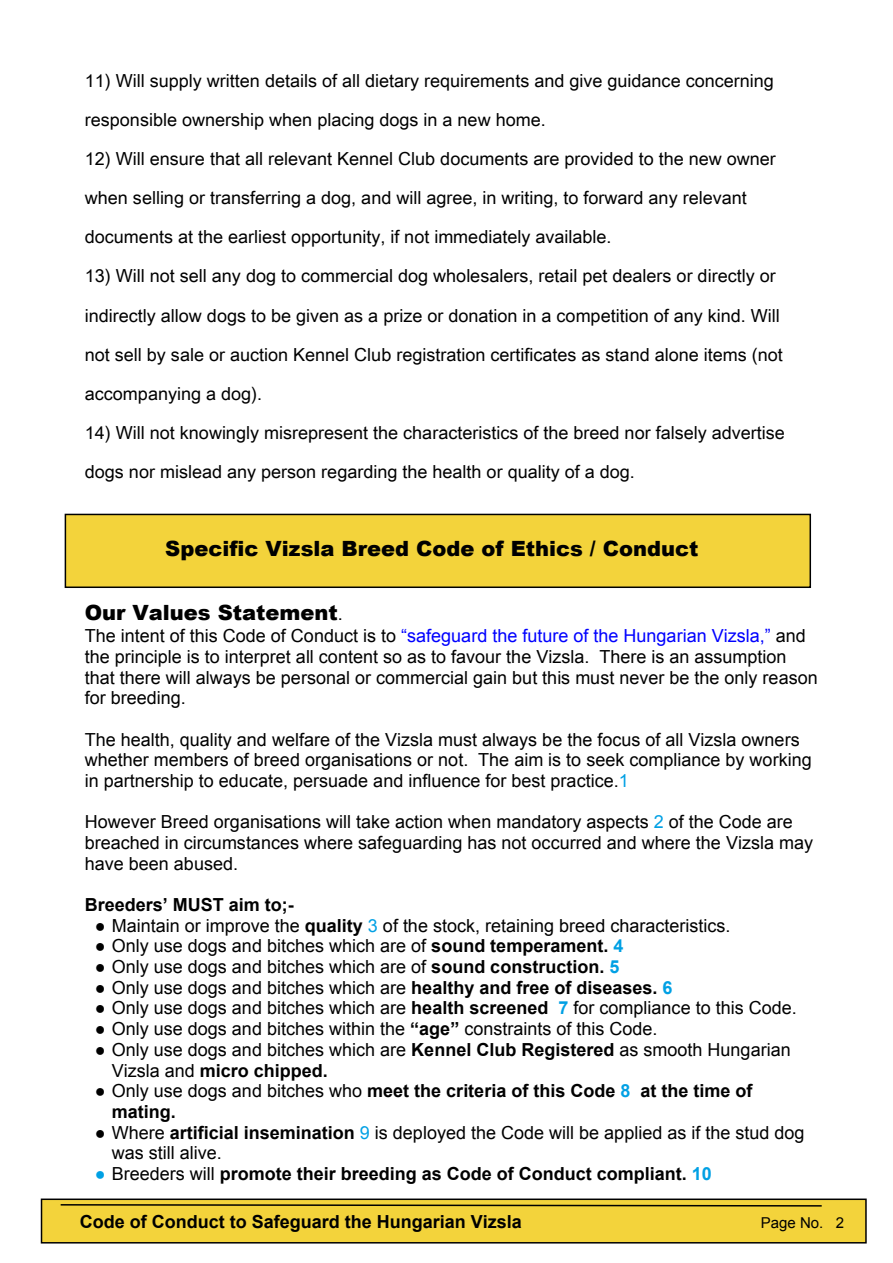
<style>
.page{position:relative;width:893px;height:1263px;background:#fff}
.page>*{position:absolute;margin:0;border:0;box-sizing:border-box;transform-origin:0 0}
.t1{font:900 21px "Arial";color:#000}
.t2{font:18px/20.7px "Arial";color:#000}
.t3{font:18px/39.2px "Arial Unicode MS";color:#000}
.t4{font:700 18px/20.7px "Arial";color:#000}
.t5{font:15px "Arial";color:#000}
.s1{font-weight:400;font-size:18px}
.s2{color:#00f}
.s3{color:#00a0e4}
.s4{font-family:"Times New Roman"}
.s5{font-weight:700}
.s6{font-weight:700;color:#00a0e4}
.s7{font-weight:400}
.s8{font-family:"Times New Roman";color:#00a0e4}
</style>
<div class="page">
<div style="left:41px;top:1198px;width:826px;height:45px;background:#f3d33b;border:2px solid #000"></div>
<div style="left:65px;top:514px;width:746px;height:74px;background:#f3d33b;border:2px solid #000"></div>
<svg style="left:60px;top:1204px;width:762px;height:3px"></svg>
<p class="t3" style="left:85px;top:62px;width:690px">11) Will supply written details of all dietary requirements and give guidance concerning responsible ownership when placing dogs in a new home.</p>
<p class="t3" style="left:85px;top:141px;width:693px">12) Will ensure that all relevant Kennel Club documents are provided to the new owner when selling or transferring a dog, and will agree, in writing, to forward any relevant documents at the earliest opportunity, if not immediately available.</p>
<p class="t3" style="left:85px;top:258px;width:699px">13) Will not sell any dog to commercial dog wholesalers, retail pet dealers or directly or indirectly allow dogs to be given as a prize or donation in a competition of any kind. Will not sell by sale or auction Kennel Club registration certificates as stand alone items (not accompanying a dog).</p>
<p class="t3" style="left:85px;top:415px;width:701px">14) Will not knowingly misrepresent the characteristics of the breed nor falsely advertise dogs nor mislead any person regarding the health or quality of a dog.</p>
<p class="t1" style="left:165px;top:541px;width:535px">Specific Vizsla Breed Code of Ethics / Conduct</p>
<p class="t1" style="left:85px;top:605px;width:260px">Our Values Statement<span class="s1">.</span></p>
<p class="t2" style="left:85px;top:627px;width:734px">The intent of this Code of Conduct is to <span class="s2">“safeguard the future of the Hungarian Vizsla,”</span> and the principle is to interpret all content so as to favour the Vizsla. There is an assumption that there will always be personal or commercial gain but this must never be the only reason for breeding.</p>
<p class="t2" style="left:85px;top:731px;width:728px">The health, quality and welfare of the Vizsla must always be the focus of all Vizsla owners whether members of breed organisations or not. The aim is to seek compliance by working in partnership to educate, persuade and influence for best practice.<span class="s3">1</span></p>
<p class="t2" style="left:85px;top:813px;width:730px">However Breed organisations will take action when mandatory aspects <span class="s3">2</span> of the Code are breached in circumstances where safeguarding has not occurred and where the Vizsla may have been abused.</p>
<p class="t4" style="left:85px;top:896px;width:211px">Breeders’ MUST aim to;-</p>
<p class="t2" style="left:95px;top:916px;width:637px"><span class="s4">●</span> Maintain or improve the <span class="s5">quality</span> <span class="s3">3</span> of the stock, retaining breed characteristics.</p>
<p class="t2" style="left:95px;top:937px;width:530px"><span class="s4">●</span> Only use dogs and bitches which are of <span class="s5">sound temperament.</span> <span class="s6">4</span></p>
<p class="t2" style="left:95px;top:958px;width:526px"><span class="s4">●</span> Only use dogs and bitches which are of <span class="s5">sound construction.</span> <span class="s6">5</span></p>
<p class="t2" style="left:95px;top:979px;width:579px"><span class="s4">●</span> Only use dogs and bitches which are <span class="s5">healthy and free of diseases.</span> <span class="s6">6</span></p>
<p class="t2" style="left:95px;top:999px;width:703px"><span class="s4">●</span> Only use dogs and bitches which are <span class="s5">health screened</span> <span class="s6">7</span> for compliance to this Code.</p>
<p class="t2" style="left:95px;top:1020px;width:564px"><span class="s4">●</span> Only use dogs and bitches within the <span class="s5">“age”</span> constraints of this Code.</p>
<p class="t2" style="left:112px;top:1041px;width:680px;text-indent:-17px"><span class="s4">●</span> Only use dogs and bitches which are <span class="s5">Kennel Club Registered</span> as smooth Hungarian<br>Vizsla and <span class="s5">micro chipped.</span></p>
<p class="t4" style="left:112px;top:1082px;width:642px;text-indent:-17px"><span class="s4">●</span> <span class="s7">Only use dogs and bitches who</span> meet the criteria of this Code <span class="s3">8</span> at the time of mating.</p>
<p class="t2" style="left:112px;top:1124px;width:694px;text-indent:-17px"><span class="s4">●</span> Where <span class="s5">artificial insemination</span> <span class="s3">9</span> is deployed the Code will be applied as if the stud dog was still alive.</p>
<p class="t4" style="left:95px;top:1165px;width:619px"><span class="s8">●</span> <span class="s7">Breeders will</span> promote their breeding as Code of Conduct compliant. <span class="s3">10</span></p>
<p class="t4" style="left:80px;top:1213px;width:444px">Code of Conduct to Safeguard the Hungarian Vizsla</p>
<p class="t5" style="left:761px;top:1217px;width:85px">Page No. 2</p>
</div>
